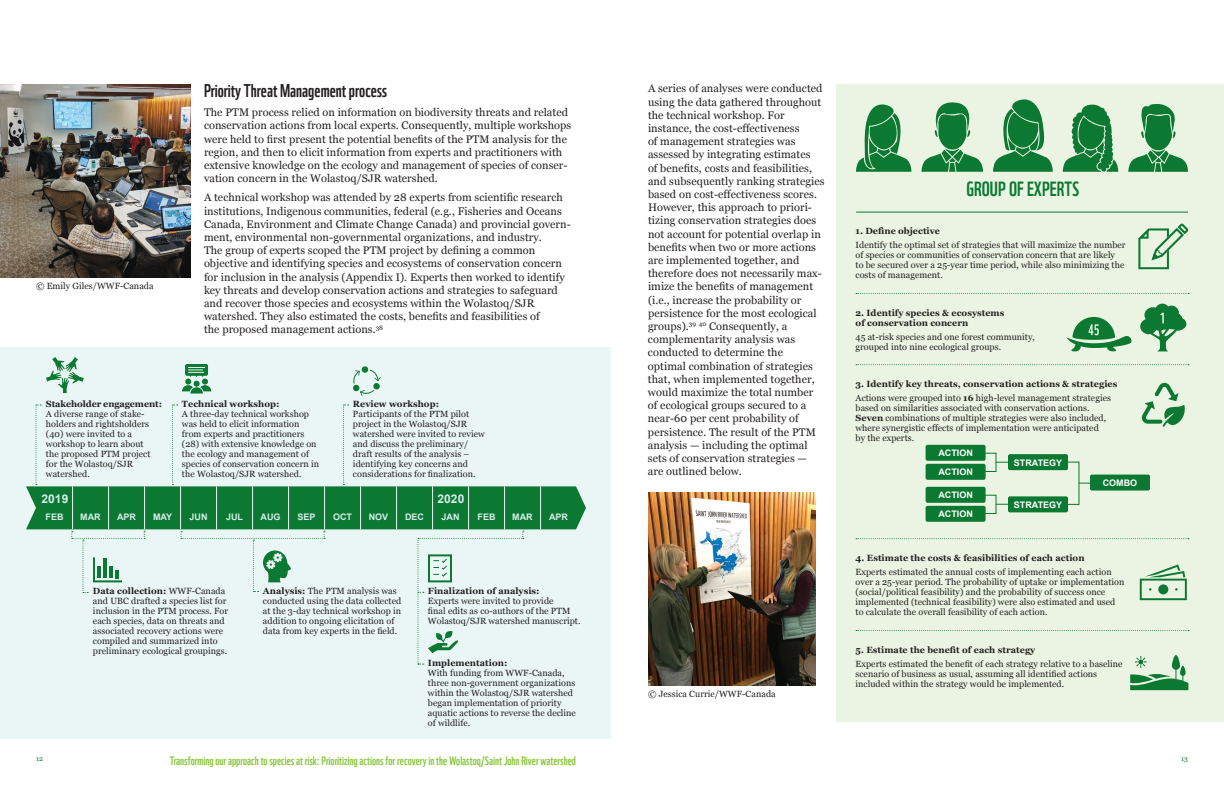
<style>
.page{position:relative;width:1224px;height:792px;background:#fff}
.page>*{position:absolute;margin:0;border:0;box-sizing:border-box;transform-origin:0 0}
.t1{font:20px "WWF";letter-spacing:.005em;color:#0b7931}
.t2{font:18px "WWF";color:#231f20}
.t3{font:12px "WWF";color:#8bc63e}
.t4{font:700 12px "Arial";color:#d6edec}
.t5{font:11px/13.2px "Georgia";letter-spacing:.005em;color:#231f20}
.t6{font:9px/10px "Georgia";letter-spacing:.005em;color:#231f20}
.t7{font:700 9px/10px "Georgia";letter-spacing:.005em;color:#231f20}
.t8{font:700 9px "Arial";color:#d6edec}
.t9{font:700 9px/19px "Arial";color:#fff}
.t10{font:7px "Georgia";color:#0b7931}
.s1{font-weight:700}
.s2{font-weight:400}
</style>
<div class="page">
<div style="left:0;top:347px;width:611px;height:392px;background:#eaf6f5"></div>
<div style="left:836px;top:84px;width:388px;height:638px;background:#ebf4e3"></div>
<svg style="left:1140px;top:304px;width:46px;height:47px"></svg>
<svg style="left:353px;top:366px;width:28px;height:30px"></svg>
<svg style="left:46px;top:357px;width:38px;height:36px"></svg>
<svg style="left:182px;top:364px;width:29px;height:30px"></svg>
<svg style="left:26px;top:404px;width:560px;height:261px"></svg>
<svg style="left:1142px;top:383px;width:43px;height:44px"></svg>
<svg style="left:1140px;top:565px;width:47px;height:35px"></svg>
<svg style="left:1138px;top:224px;width:50px;height:45px"></svg>
<svg style="left:1130px;top:655px;width:58px;height:35px"></svg>
<svg style="left:1066px;top:317px;width:66px;height:34px"></svg>
<svg style="left:921px;top:102px;width:62px;height:70px"></svg>
<svg style="left:856px;top:104px;width:55px;height:68px"></svg>
<svg style="left:993px;top:99px;width:60px;height:73px"></svg>
<svg style="left:1063px;top:104px;width:55px;height:68px"></svg>
<svg style="left:1128px;top:103px;width:60px;height:69px"></svg>
<svg style="left:856px;top:293px;width:333px;height:1px"></svg>
<svg style="left:856px;top:630px;width:333px;height:1px"></svg>
<svg style="left:856px;top:538px;width:333px;height:1px"></svg>
<svg style="left:856px;top:364px;width:333px;height:1px"></svg>
<hr style="left:856px;top:212px;width:332px;height:1px;background:#0b7931">
<div style="left:1008px;top:454px;width:60px;height:16px;background:#0b7931;border-radius:2px"></div>
<div style="left:1008px;top:496px;width:60px;height:16px;background:#0b7931;border-radius:2px"></div>
<div style="left:1090px;top:475px;width:60px;height:16px;background:#0b7931;border-radius:2px"></div>
<div style="left:926px;top:445px;width:60px;height:16px;background:#0b7931;border-radius:2px"></div>
<div style="left:926px;top:464px;width:60px;height:16px;background:#0b7931;border-radius:2px"></div>
<div style="left:926px;top:487px;width:60px;height:16px;background:#0b7931;border-radius:2px"></div>
<div style="left:926px;top:506px;width:60px;height:16px;background:#0b7931;border-radius:2px"></div>
<svg style="left:983px;top:452px;width:25px;height:21px"></svg>
<svg style="left:1066px;top:461px;width:25px;height:44px"></svg>
<svg style="left:983px;top:494px;width:25px;height:21px"></svg>
<img style="left:0;top:84px;width:191px;height:194px">
<img style="left:648px;top:492px;width:168px;height:194px">
<p class="t6" style="left:36px;top:281px;width:119px">© Emily Giles/WWF-Canada</p>
<h2 class="t2" style="left:204px;top:76px;width:185px">Priority Threat Management process</h2>
<p class="t5" style="left:204px;top:105px;width:369px">The PTM process relied on information on biodiversity threats and related conservation actions from local experts. Consequently, multiple workshops were held to first present the potential benefits of the PTM analysis for the region, and then to elicit information from experts and practitioners with extensive knowledge on the ecology and management of species of conser&shy;vation concern in the Wolastoq/SJR watershed.</p>
<p class="t5" style="left:204px;top:191px;width:368px">A technical workshop was attended by 28 experts from scientific research institutions, Indigenous communities, federal (e.g., Fisheries and Oceans Canada, Environment and Climate Change Canada) and provincial govern&shy;ment, environmental non-governmental organizations, and industry.<br>The group of experts scoped the PTM project by defining a common objective and identifying species and ecosystems of conservation concern for inclusion in the analysis (Appendix I). Experts then worked to identify key threats and develop conservation actions and strategies to safeguard and recover those species and ecosystems within the Wolastoq/SJR watershed. They also estimated the costs, benefits and feasibilities of<br>the proposed management actions.<sup>38</sup></p>
<p class="t7" style="left:46px;top:399px;width:118px">Stakeholder engagement:</p>
<p class="t6" style="left:46px;top:409px;width:106px">A diverse range of stake&shy;holders and rightsholders (40) were invited to a workshop to learn about the proposed PTM project for the Wolastoq/SJR watershed.</p>
<p class="t7" style="left:182px;top:399px;width:99px">Technical workshop:</p>
<p class="t6" style="left:182px;top:409px;width:139px">A three-day technical workshop was held to elicit information from experts and practitioners (28) with extensive knowledge on the ecology and management of species of conservation concern in the Wolastoq/SJR watershed.</p>
<p class="t7" style="left:353px;top:399px;width:88px">Review workshop:</p>
<p class="t6" style="left:353px;top:409px;width:133px">Participants of the PTM pilot project in the Wolastoq/SJR watershed were invited to review and discuss the preliminary/ draft results of the analysis – identifying key concerns and considerations for finalization.</p>
<h3 class="t4" style="left:42px;top:491px;width:28px">2019</h3>
<p class="t8" style="left:46px;top:510px;width:19px">FEB</p>
<p class="t8" style="left:80px;top:510px;width:22px">MAR</p>
<p class="t8" style="left:117px;top:510px;width:20px">APR</p>
<p class="t8" style="left:153px;top:510px;width:21px">MAY</p>
<p class="t8" style="left:190px;top:510px;width:19px">JUN</p>
<p class="t8" style="left:226px;top:510px;width:19px">JUL</p>
<p class="t8" style="left:261px;top:510px;width:21px">AUG</p>
<p class="t8" style="left:298px;top:510px;width:20px">SEP</p>
<p class="t8" style="left:333px;top:510px;width:20px">OCT</p>
<p class="t8" style="left:369px;top:510px;width:21px">NOV</p>
<p class="t8" style="left:405px;top:510px;width:20px">DEC</p>
<p class="t8" style="left:442px;top:510px;width:19px">JAN</p>
<p class="t8" style="left:478px;top:510px;width:19px">FEB</p>
<p class="t8" style="left:512px;top:510px;width:22px">MAR</p>
<p class="t8" style="left:549px;top:510px;width:20px">APR</p>
<h3 class="t4" style="left:438px;top:491px;width:28px">2020</h3>
<p class="t6" style="left:93px;top:586px;width:137px"><span class="s1">Data collection:</span> WWF-Canada and UBC drafted a species list for inclusion in the PTM process. For each species, data on threats and associated recovery actions were compiled and summarized into preliminary ecological groupings.</p>
<p class="t6" style="left:263px;top:586px;width:140px"><span class="s1">Analysis:</span> The PTM analysis was conducted using the data collected at the 3-day technical workshop in addition to ongoing elicitation of data from key experts in the field.</p>
<p class="t7" style="left:428px;top:586px;width:113px">Finalization of analysis:</p>
<p class="t6" style="left:428px;top:596px;width:154px">Experts were invited to provide<br>final edits as co-authors of the PTM<br>Wolastoq/SJR watershed manuscript.</p>
<p class="t7" style="left:428px;top:658px;width:81px">Implementation:</p>
<p class="t6" style="left:428px;top:668px;width:149px">With funding from WWF-Canada, three non-government organizations within the Wolastoq/SJR watershed began implementation of priority aquatic actions to reverse the decline of wildlife.</p>
<p class="t5" style="left:648px;top:81px;width:178px">A series of analyses were conducted using the data gathered throughout the technical workshop. For instance, the cost-effectiveness<br>of management strategies was assessed by integrating estimates<br>of benefits, costs and feasibilities, and subsequently ranking strategies based on cost-effectiveness scores.<br>However, this approach to priori&shy;tizing conservation strategies does not account for potential overlap in benefits when two or more actions are implemented together, and therefore does not necessarily max&shy;imize the benefits of management (i.e., increase the probability or persistence for the most ecological groups).<sup>39</sup> <sup>40</sup> Consequently, a complementarity analysis was conducted to determine the<br>optimal combination of strategies that, when implemented together, would maximize the total number of ecological groups secured to a near-60 per cent probability of persistence. The result of the PTM analysis — including the optimal sets of conservation strategies — are outlined below.</p>
<p class="t6" style="left:648px;top:689px;width:129px">© Jessica Currie/WWF-Canada</p>
<h1 class="t1" style="left:966px;top:174px;width:114px">GROUP OF EXPERTS</h1>
<p class="t7" style="left:856px;top:225px;width:86px">1. Define objective</p>
<p class="t6" style="left:856px;top:239px;width:271px">Identify the optimal set of strategies that will maximize the number of species or communities of conservation concern that are likely<br>to be secured over a 25-year time period, while also minimizing the costs of management.</p>
<p class="t7" style="left:856px;top:307px;width:150px">2. Identify species &amp; ecosystems of conservation concern</p>
<p class="t6" style="left:856px;top:331px;width:181px">45 at-risk species and one forest community, grouped into nine ecological groups.</p>
<p class="t7" style="left:856px;top:376px;width:263px;line-height:14px">3. Identify key threats, conservation actions &amp; strategies<br><span class="s2">Actions were grouped into</span> 16 <span class="s2">high-level management strategies</span></p>
<p class="t6" style="left:856px;top:402px;width:252px">based on similarities associated with conservation actions.<br><span class="s1">Seven</span> combinations of multiple strategies were also included, where synergistic effects of implementation were anticipated by the experts.</p>
<p class="t9" style="left:938px;top:444px;width:36px">ACTION<br>ACTION</p>
<p class="t9" style="left:938px;top:486px;width:36px">ACTION<br>ACTION</p>
<p class="t9" style="left:1014px;top:453px;width:50px">STRATEGY</p>
<p class="t9" style="left:1014px;top:496px;width:50px">STRATEGY</p>
<p class="t9" style="left:1103px;top:474px;width:36px">COMBO</p>
<p class="t7" style="left:856px;top:553px;width:230px">4. Estimate the costs &amp; feasibilities of each action</p>
<p class="t6" style="left:856px;top:567px;width:270px">Experts estimated the annual costs of implementing each action over a 25-year period. The probability of uptake or implementation (social/political feasibility) and the probability of success once implemented (technical feasibility) were also estimated and used to calculate the overall feasibility of each action.</p>
<p class="t7" style="left:856px;top:645px;width:181px">5. Estimate the benefit of each strategy</p>
<p class="t6" style="left:856px;top:659px;width:268px">Experts estimated the benefit of each strategy relative to a baseline scenario of business as usual, assuming all identified actions included within the strategy would be implemented.</p>
<p class="t10" style="left:36px;top:754px;width:8px">12</p>
<h3 class="t3" style="left:170px;top:751px;width:408px">Transforming our approach to species at risk: Prioritizing actions for recovery in the Wolastoq/Saint John River watershed</h3>
<p class="t10" style="left:1181px;top:754px;width:8px">13</p>
</div>
